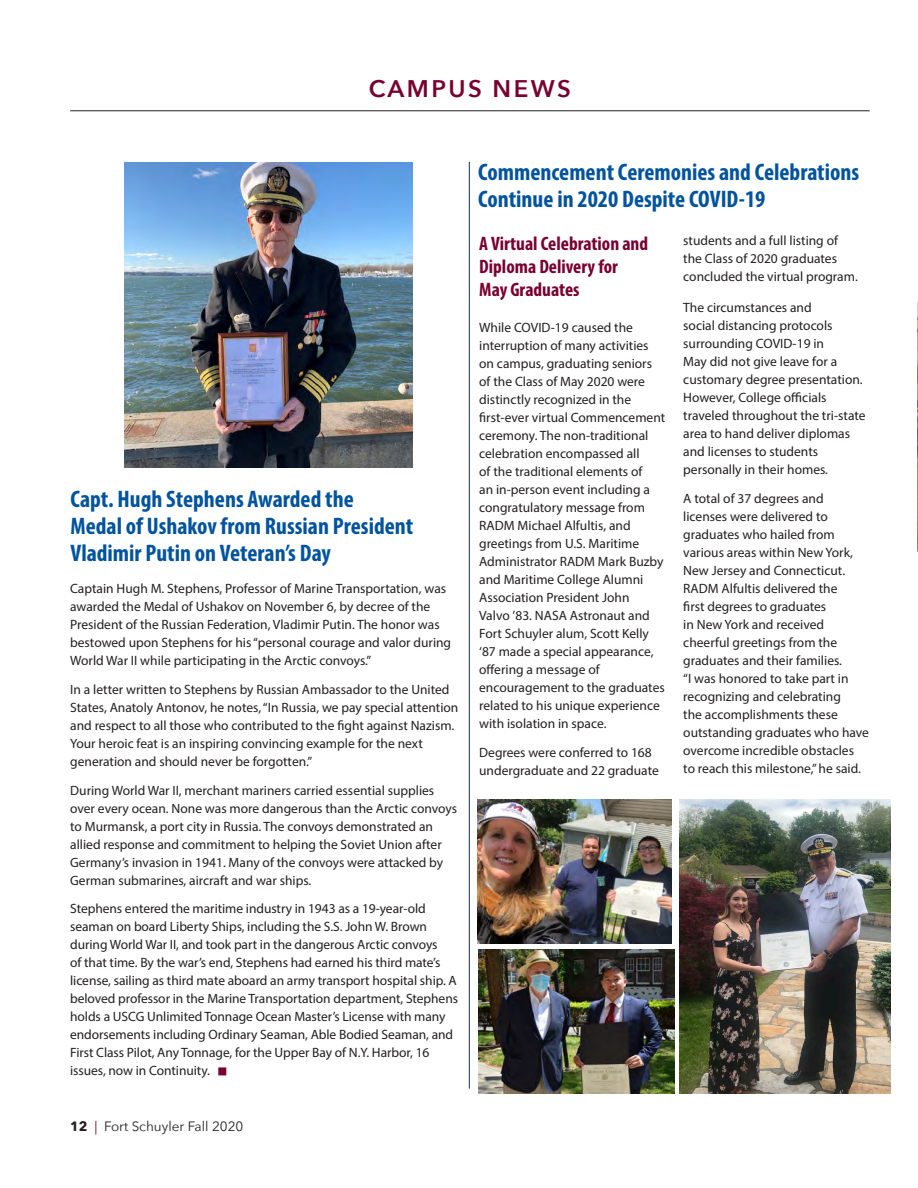
<style>
.page{position:relative;width:918px;height:1188px;background:#fff}
.page>*{position:absolute;margin:0;border:0;box-sizing:border-box;transform-origin:0 0}
.Campus_News_Headline{font:700 condensed 24px/27px "Myriad Pro";color:#01539e}
.Body_text{font:700 condensed 24px/27px "Myriad Pro";color:#01539e}
.CLASS_NOTES{font:600 24px "Avenir Next";letter-spacing:.1em;color:#780031}
.Campus_News_Headline-2{font:700 condensed 19.5px/23.4px "Myriad Pro";color:#780031}
.Body_text-2{font:13.5px/18px "Myriad Pro";color:#231f20}
.Campus_News_Headline-3{font:13.5px/18px "Myriad Pro";color:#231f20}
.t1{font:13.5px "Avenir Next";color:#231f20}
.s1{font-weight:700}
.s2{color:#780031}
</style>
<div class="page">
<img style="left:125px;top:163px;width:288px;height:304px">
<hr style="left:469px;top:162px;width:1px;height:927px;background:#142d54">
<svg style="left:218px;top:1067px;width:8px;height:8px"></svg>
<img style="left:477px;top:799px;width:195px;height:145px">
<img style="left:479px;top:949px;width:195px;height:144px">
<img style="left:680px;top:800px;width:210px;height:294px">
<hr style="left:70px;top:110px;width:800px;height:1px;background:#231f20">
<svg style="left:917px;top:302px;width:1px;height:250px"></svg>
<p class="CLASS_NOTES" style="left:369px;top:68px;width:204px">CAMPUS NEWS</p>
<p class="Campus_News_Headline" style="left:70px;top:485px;width:344px">Capt. Hugh Stephens Awarded the<br>Medal of Ushakov from Russian President<br>Vladimir Putin on Veteran’s Day</p>
<p class="Body_text-2" style="left:70px;top:579px;width:383px">Captain Hugh M. Stephens, Professor of Marine Transportation, was awarded the Medal of Ushakov on November 6, by decree of the President of the Russian Federation, Vladimir Putin. The honor was bestowed upon Stephens for his “personal courage and valor during World War II while participating in the Arctic convoys.”</p>
<p class="Body_text-2" style="left:70px;top:680px;width:390px">In a letter written to Stephens by Russian Ambassador to the United States, Anatoly Antonov, he notes, “In Russia, we pay special attention and respect to all those who contributed to the fight against Nazism.<br>Your heroic feat is an inspiring convincing example for the next generation and should never be forgotten.”</p>
<p class="Body_text-2" style="left:70px;top:781px;width:388px">During World War II, merchant mariners carried essential supplies over every ocean. None was more dangerous than the Arctic convoys to Murmansk, a port city in Russia. The convoys demonstrated an allied response and commitment to helping the Soviet Union after Germany’s invasion in 1941. Many of the convoys were attacked by German submarines, aircraft and war ships.</p>
<p class="Body_text-2" style="left:70px;top:900px;width:389px">Stephens entered the maritime industry in 1943 as a 19-year-old seaman on board Liberty Ships, including the S.S. John W. Brown during World War II, and took part in the dangerous Arctic convoys<br>of that time. By the war’s end, Stephens had earned his third mate’s license, sailing as third mate aboard an army transport hospital ship. A beloved professor in the Marine Transportation department, Stephens holds a USCG Unlimited Tonnage Ocean Master’s License with many endorsements including Ordinary Seaman, Able Bodied Seaman, and First Class Pilot, Any Tonnage, for the Upper Bay of N.Y. Harbor, 16 issues, now in Continuity.</p>
<p class="t1" style="left:70px;top:1115px;width:175px"><span class="s1">12</span> <span class="s2">|</span> Fort Schuyler Fall 2020</p>
<p class="Body_text" style="left:478px;top:158px;width:383px">Commencement Ceremonies and Celebrations<br>Continue in 2020 Despite COVID-19</p>
<p class="Campus_News_Headline-2" style="left:479px;top:231px;width:171px">A Virtual Celebration and<br>Diploma Delivery for<br>May Graduates</p>
<p class="Campus_News_Headline-3" style="left:479px;top:319px;width:188px">While COVID-19 caused the interruption of many activities on campus, graduating seniors of the Class of May 2020 were distinctly recognized in the first-ever virtual Commencement ceremony. The non-traditional celebration encompassed all<br>of the traditional elements of<br>an in-person event including a congratulatory message from<br>RADM Michael Alfultis, and greetings from U.S. Maritime<br>Administrator RADM Mark Buzby and Maritime College Alumni<br>Association President John<br>Valvo ’83. NASA Astronaut and<br>Fort Schuyler alum, Scott Kelly ‘87 made a special appearance, offering a message of encouragement to the graduates related to his unique experience with isolation in space.</p>
<p class="Campus_News_Headline-3" style="left:479px;top:743px;width:181px">Degrees were conferred to 168 undergraduate and 22 graduate</p>
<p class="Campus_News_Headline-3" style="left:683px;top:231px;width:176px">students and a full listing of the Class of 2020 graduates concluded the virtual program.</p>
<p class="Body_text-2" style="left:683px;top:299px;width:184px">The circumstances and<br>social distancing protocols surrounding COVID-19 in<br>May did not give leave for a customary degree presentation.<br>However, College officials traveled throughout the tri-state area to hand deliver diplomas and licenses to students personally in their homes.</p>
<p class="Body_text-2" style="left:683px;top:489px;width:187px">A total of 37 degrees and licenses were delivered to graduates who hailed from various areas within New York,<br>New Jersey and Connecticut.<br>RADM Alfultis delivered the<br>first degrees to graduates<br>in New York and received cheerful greetings from the graduates and their families.<br>“I was honored to take part in recognizing and celebrating<br>the accomplishments these outstanding graduates who have overcome incredible obstacles to reach this milestone,” he said.</p>
</div>
